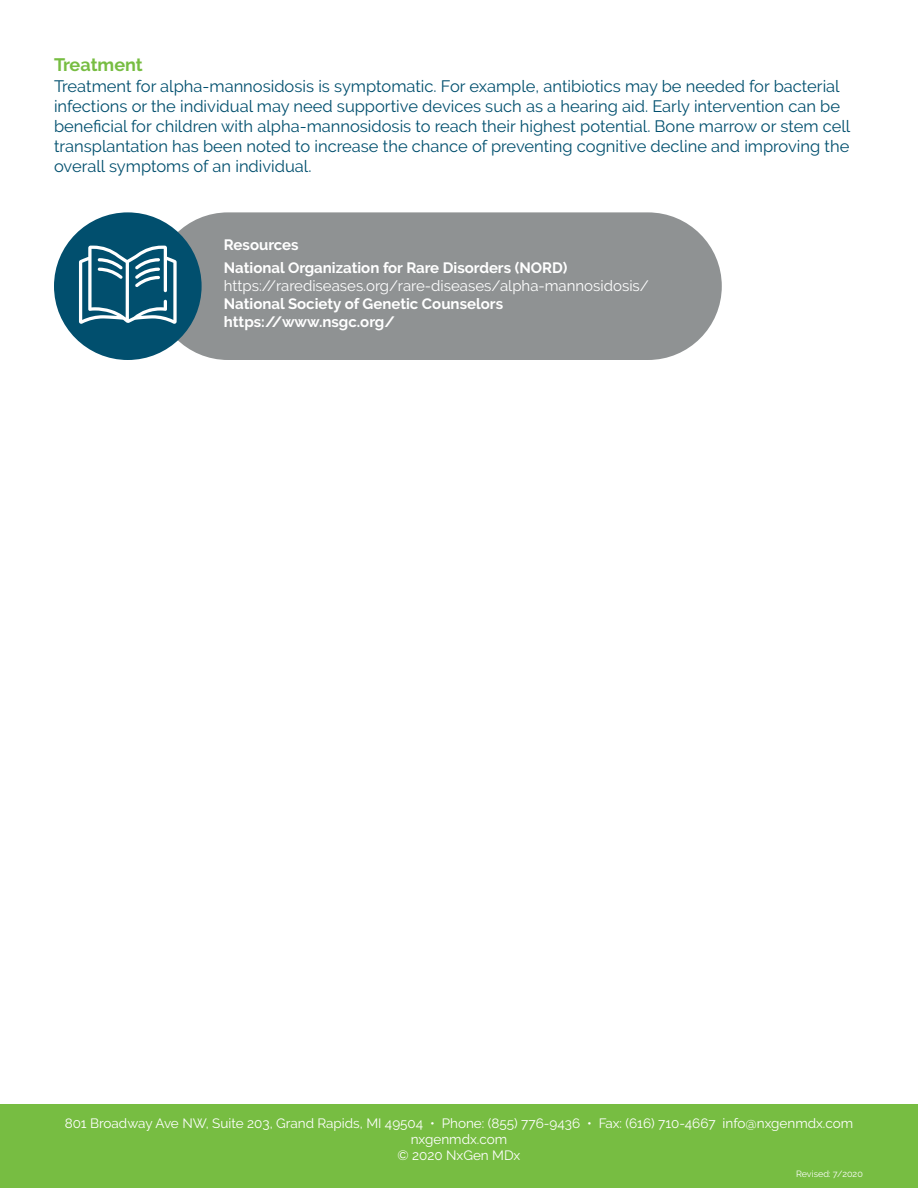
<style>
.page{position:relative;width:918px;height:1188px;background:#fff}
.page>*{position:absolute;margin:0;border:0;box-sizing:border-box;transform-origin:0 0}
.t1{font:700 18px "Raleway";color:#77bd42}
.t2{font:16.5px/19.8px "Raleway";color:#014f6e}
.t3{font:700 15px "Raleway";color:#fff}
.t4{font:15px "Raleway";color:#fff}
.t5{font:13.5px/16.2px "Raleway";color:#fff;text-align:center}
.t6{font:9px "Raleway";color:#fff}
</style>
<div class="page">
<div style="left:154px;top:212px;width:568px;height:148px;background:#8f9293;border-radius:74px"></div>
<div style="left:54px;top:212px;width:148px;height:148px;background:#014f6e;border-radius:50%"></div>
<svg style="left:79px;top:246px;width:98px;height:78px"></svg>
<div style="left:0;top:1105px;width:918px;height:83px;background:#77bd42"></div>
<p class="t1" style="left:54px;top:54px;width:90px">Treatment</p>
<p class="t2" style="left:54px;top:77px;width:798px">Treatment for alpha-mannosidosis is symptomatic. For example, antibiotics may be needed for bacterial infections or the individual may need supportive devices such as a hearing aid. Early intervention can be beneficial for children with alpha-mannosidosis to reach their highest potential. Bone marrow or stem cell transplantation has been noted to increase the chance of preventing cognitive decline and improving the overall symptoms of an individual.</p>
<p class="t3" style="left:224px;top:236px;width:76px">Resources</p>
<p class="t3" style="left:224px;top:259px;width:345px">National Organization for Rare Disorders (NORD)</p>
<p class="t4" style="left:224px;top:277px;width:427px">https://rarediseases.org/rare-diseases/alpha-mannosidosis/</p>
<p class="t3" style="left:224px;top:295px;width:281px">National Society of Genetic Counselors</p>
<p class="t3" style="left:224px;top:313px;width:172px">https://www.nsgc.org/</p>
<p class="t5" style="left:65px;top:1115px;width:790px">801 Broadway Ave NW, Suite 203, Grand Rapids, MI 49504 • Phone: (855) 776-9436 • Fax: (616) 710-4667 info@nxgenmdx.com nxgenmdx.com</p>
<p class="t5" style="left:398px;top:1147px;width:124px">© 2020 NxGen MDx</p>
<p class="t6" style="left:796px;top:1169px;width:68px">Revised: 7/2020</p>
</div>
